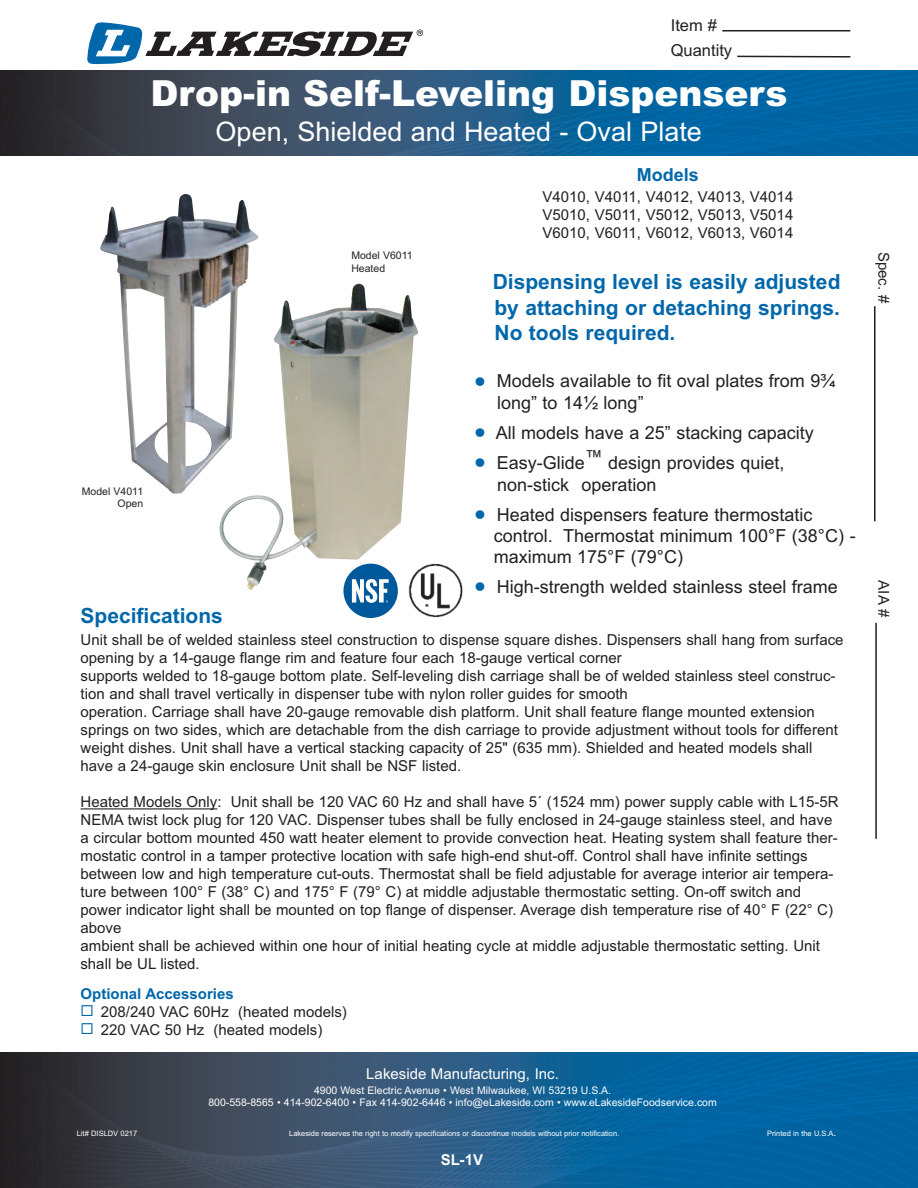
<style>
.page{position:relative;width:918px;height:1188px;background:#fff}
.page>*{position:absolute;margin:0;border:0;box-sizing:border-box;transform-origin:0 0}
.t1{font:900 36px "Arial";color:#fff}
.t2{font:27px "Arial";color:#fff}
.t3{font:700 21px/25.2px "Arial";color:#0067ab;text-align:justify}
.t4{font:18px/21.6px "Arial";color:#231f20}
.t5{font:700 18px "Arial";color:#0067ab}
.t6{font:16.5px/25px "Arial";color:#231f20}
.t7{font:15.15px/18px "Arial";color:#231f20}
.t8{font:15px/18px "Arial";color:#231f20;text-align:justify}
.t9{font:15px "Arial";color:#fff}
.t10{font:700 15px "Arial";color:#0067ab}
.t11{font:700 15px "Arial";color:#fff}
.t12{font:10.5px/12.6px "Arial";color:#fff;text-align:center}
.t13{font:10.5px/12.6px "Arial";color:#231f20}
.t14{font:7.5px "Arial";color:#fff}
.s1{color:#0067ab}
.s2{font-size:10.5px}
</style>
<div class="page">
<svg style="left:87px;top:22px;width:336px;height:43px"></svg>
<img style="left:0;top:70px;width:918px;height:86px">
<img style="left:0;top:1053px;width:918px;height:135px">
<hr style="left:874px;top:306px;width:2px;height:215px;background:#231f20">
<hr style="left:875px;top:623px;width:2px;height:216px;background:#231f20">
<hr style="left:81px;top:808px;width:136px;height:1px;background:#231f20">
<img style="left:219px;top:284px;width:199px;height:306px">
<div style="left:343px;top:564px;width:55px;height:54px;background:#00599b;border-radius:50%"></div>
<svg style="left:352px;top:579px;width:37px;height:24px"></svg>
<img style="left:402px;top:561px;width:61px;height:57px">
<hr style="left:722px;top:30px;width:128px;height:1px;background:#231f20">
<hr style="left:737px;top:56px;width:113px;height:2px;background:#231f20">
<img style="left:100px;top:194px;width:158px;height:300px">
<p class="t6" style="left:671px;top:13px;width:63px">Item #<br>Quantity</p>
<h1 class="t1" style="left:151px;top:73px;width:638px">Drop-in Self-Leveling Dispensers</h1>
<h2 class="t2" style="left:216px;top:116px;width:488px">Open, Shielded and Heated - Oval Plate</h2>
<p class="t13" style="left:82px;top:485px;width:63px;text-align:right">Model V4011<br>Open</p>
<p class="t13" style="left:351px;top:249px;width:63px">Model V6011<br>Heated</p>
<p class="t5" style="left:637px;top:165px;width:64px">Models</p>
<p class="t8" style="left:543px;top:188px;width:252px">V4010, V4011, V4012, V4013, V4014<br>V5010, V5011, V5012, V5013, V5014<br>V6010, V6011, V6012, V6013, V6014</p>
<h3 class="t3" style="left:493px;top:269px;width:349px">Dispensing level is easily adjusted by attaching or detaching springs.<br>No tools required.</h3>
<p class="t4" style="left:497px;top:370px;width:340px;text-indent:-22px"><span class="s1">●</span> Models available to fit oval plates from 9¾ long” to 14½ long”</p>
<p class="t4" style="left:475px;top:422px;width:341px"><span class="s1">●</span> All models have a 25” stacking capacity</p>
<p class="t4" style="left:497px;top:452px;width:289px;text-indent:-22px"><span class="s1">●</span> Easy-Glide™ design provides quiet, non-stick operation</p>
<p class="t4" style="left:494px;top:504px;width:363px;line-height:21px;text-indent:-19px"><span class="s1">●</span> Heated dispensers feature thermostatic control. Thermostat minimum 100°F (38°C) - maximum 175°F (79°C)</p>
<p class="t4" style="left:475px;top:576px;width:365px"><span class="s1">●</span> High-strength welded stainless steel frame</p>
<h3 class="t3" style="left:81px;top:603px;width:144px">Specifications</h3>
<p class="t7" style="left:81px;top:631px;width:764px">Unit shall be of welded stainless steel construction to dispense square dishes. Dispensers shall hang from surface opening by a 14-gauge flange rim and feature four each 18-gauge vertical corner<br>supports welded to 18-gauge bottom plate. Self-leveling dish carriage shall be of welded stainless steel construc&shy;tion and shall travel vertically in dispenser tube with nylon roller guides for smooth<br>operation. Carriage shall have 20-gauge removable dish platform. Unit shall feature flange mounted extension springs on two sides, which are detachable from the dish carriage to provide adjustment without tools for different weight dishes. Unit shall have a vertical stacking capacity of 25" (635 mm). Shielded and heated models shall have a 24-gauge skin enclosure Unit shall be NSF listed.</p>
<p class="t7" style="left:80px;top:793px;width:760px">Heated Models Only: Unit shall be 120 VAC 60 Hz and shall have 5´ (1524 mm) power supply cable with L15-5R NEMA twist lock plug for 120 VAC. Dispenser tubes shall be fully enclosed in 24-gauge stainless steel, and have a circular bottom mounted 450 watt heater element to provide convection heat. Heating system shall feature ther&shy;mostatic control in a tamper protective location with safe high-end shut-off. Control shall have infinite settings between low and high temperature cut-outs. Thermostat shall be field adjustable for average interior air tempera&shy;ture between 100° F (38° C) and 175° F (79° C) at middle adjustable thermostatic setting. On-off switch and power indicator light shall be mounted on top flange of dispenser. Average dish temperature rise of 40° F (22° C) above<br>ambient shall be achieved within one hour of initial heating cycle at middle adjustable thermostatic setting. Unit shall be UL listed.</p>
<p class="t10" style="left:81px;top:985px;width:155px">Optional Accessories</p>
<p class="t8" style="left:81px;top:1003px;width:268px"><span class="s1">◻</span> 208/240 VAC 60Hz (heated models)</p>
<p class="t8" style="left:81px;top:1021px;width:243px"><span class="s1">◻</span> 220 VAC 50 Hz (heated models)</p>
<p class="t9" style="left:366px;top:1065px;width:194px">Lakeside Manufacturing, Inc.</p>
<p class="t12" style="left:208px;top:1084px;width:510px">4900 West Electric Avenue • West Milwaukee, WI 53219 U.S.A.<br>800-558-8565 • 414-902-6400 • Fax 414-902-6446 • info@eLakeside.com • www.eLakesideFoodservice.com</p>
<p class="t14" style="left:77px;top:1129px;width:62px">Lit# DISLDV 0217</p>
<p class="t14" style="left:289px;top:1129px;width:332px">Lakeside reserves the right to modify specifications or discontinue models without prior notification.</p>
<p class="t14" style="left:767px;top:1129px;width:71px">Printed in the U.S.A<span class="s2">.</span></p>
<p class="t11" style="left:441px;top:1151px;width:44px">SL-1V</p>
<p class="t8" style="left:893px;top:252px;width:53px;rotate:90deg">Spec. #</p>
<p class="t8" style="left:893px;top:580px;width:38px;rotate:90deg">AIA #</p>
</div>
